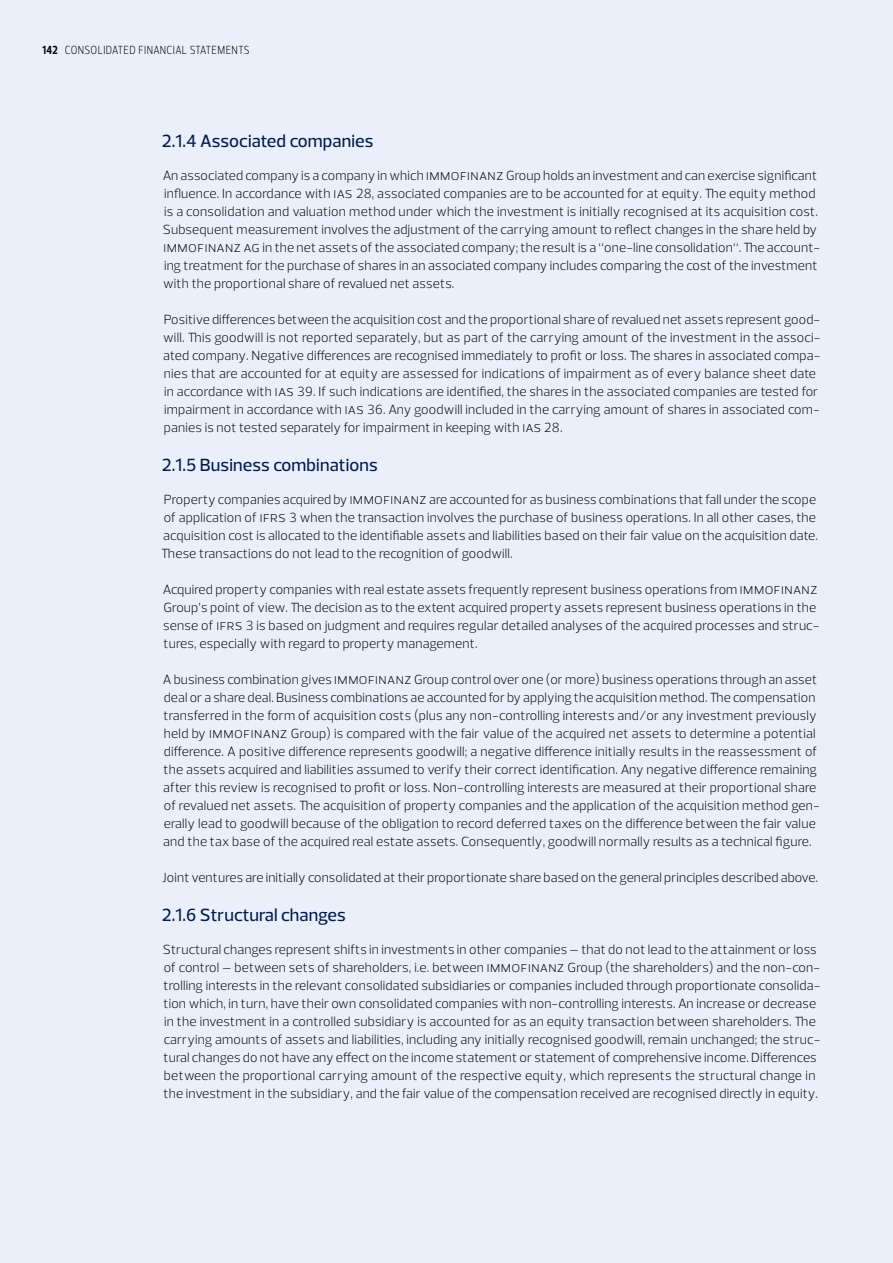
<style>
.page{position:relative;width:893px;height:1263px;background:#e9f0fa}
.page>*{position:absolute;margin:0;border:0;box-sizing:border-box;transform-origin:0 0}
.t1{font:500 18px "Prelo";letter-spacing:.005em;color:#021c4f}
.t2{font:300 13.5px/18px "Prelo";letter-spacing:.01em;color:#000}
.t3{font:300 12px "Prelo Condensed";letter-spacing:.03em;color:#000}
.s1{font-weight:700}
</style>
<div class="page">
<p class="t3" style="left:43px;top:43px;width:209px"><span class="s1">142</span> CONSOLIDATED FINANCIAL STATEMENTS</p>
<h1 class="t1" style="left:162px;top:130px;width:213px">2.1.4 Associated companies</h1>
<p class="t2" style="left:163px;top:167px;width:659px">An associated company is a company in which IMMOFINANZ Group holds an investment and can exercise significant influence. In accordance with IAS 28, associated companies are to be accounted for at equity. The equity method is a consolidation and valuation method under which the investment is initially recognised at its acquisition cost.<br>Subsequent measurement involves the adjustment of the carrying amount to reflect changes in the share held by IMMOFINANZ AG in the net assets of the associated company; the result is a “one-line consolidation“. The account&shy;ing treatment for the purchase of shares in an associated company includes comparing the cost of the investment with the proportional share of revalued net assets.</p>
<p class="t2" style="left:163px;top:311px;width:659px">Positive differences between the acquisition cost and the proportional share of revalued net assets represent good&shy;will. This goodwill is not reported separately, but as part of the carrying amount of the investment in the associ&shy;ated company. Negative differences are recognised immediately to profit or loss. The shares in associated compa&shy;nies that are accounted for at equity are assessed for indications of impairment as of every balance sheet date in accordance with IAS 39. If such indications are identified, the shares in the associated companies are tested for impairment in accordance with IAS 36. Any goodwill included in the carrying amount of shares in associated com&shy;panies is not tested separately for impairment in keeping with IAS 28.</p>
<h1 class="t1" style="left:162px;top:454px;width:218px">2.1.5 Business combinations</h1>
<p class="t2" style="left:161px;top:491px;width:658px">Property companies acquired by IMMOFINANZ are accounted for as business combinations that fall under the scope of application of IFRS 3 when the transaction involves the purchase of business operations. In all other cases, the acquisition cost is allocated to the identifiable assets and liabilities based on their fair value on the acquisition date.<br>These transactions do not lead to the recognition of goodwill.</p>
<p class="t2" style="left:163px;top:581px;width:658px">Acquired property companies with real estate assets frequently represent business operations from IMMOFINANZ Group’s point of view. The decision as to the extent acquired property assets represent business operations in the sense of IFRS 3 is based on judgment and requires regular detailed analyses of the acquired processes and struc&shy;tures, especially with regard to property management.</p>
<p class="t2" style="left:163px;top:671px;width:659px">A business combination gives IMMOFINANZ Group control over one (or more) business operations through an asset deal or a share deal. Business combinations ae accounted for by applying the acquisition method. The compensation transferred in the form of acquisition costs (plus any non-controlling interests and/or any investment previously held by IMMOFINANZ Group) is compared with the fair value of the acquired net assets to determine a potential difference. A positive difference represents goodwill; a negative difference initially results in the reassessment of the assets acquired and liabilities assumed to verify their correct identification. Any negative difference remaining after this review is recognised to profit or loss. Non-controlling interests are measured at their proportional share of revalued net assets. The acquisition of property companies and the application of the acquisition method gen&shy;erally lead to goodwill because of the obligation to record deferred taxes on the difference between the fair value and the tax base of the acquired real estate assets. Consequently, goodwill normally results as a technical figure.</p>
<p class="t2" style="left:163px;top:869px;width:657px">Joint ventures are initially consolidated at their proportionate share based on the general principles described above.</p>
<h1 class="t1" style="left:162px;top:904px;width:186px">2.1.6 Structural changes</h1>
<p class="t2" style="left:163px;top:941px;width:659px">Structural changes represent shifts in investments in other companies – that do not lead to the attainment or loss of control – between sets of shareholders, i.e. between IMMOFINANZ Group (the shareholders) and the non-con&shy;trolling interests in the relevant consolidated subsidiaries or companies included through proportionate consolida&shy;tion which, in turn, have their own consolidated companies with non-controlling interests. An increase or decrease in the investment in a controlled subsidiary is accounted for as an equity transaction between shareholders. The carrying amounts of assets and liabilities, including any initially recognised goodwill, remain unchanged; the struc&shy;tural changes do not have any effect on the income statement or statement of comprehensive income. Differences between the proportional carrying amount of the respective equity, which represents the structural change in the investment in the subsidiary, and the fair value of the compensation received are recognised directly in equity.</p>
</div>
